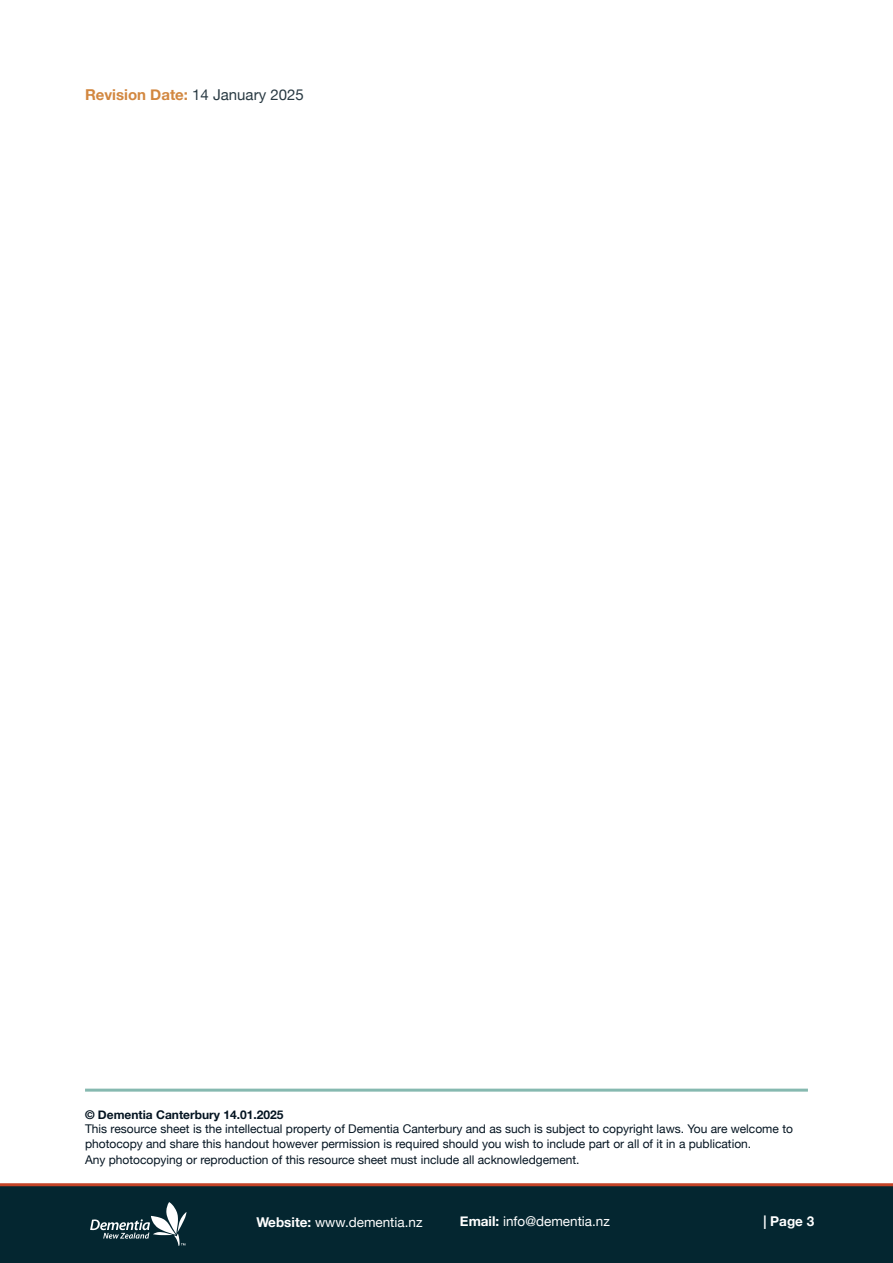
<style>
.page{position:relative;width:893px;height:1263px;background:#fff}
.page>*{position:absolute;margin:0;border:0;box-sizing:border-box;transform-origin:0 0}
.t1{font:700 15px "Helvetica Neue";color:#d28740}
.t2{font:13.5px "Helvetica Neue";color:#fff}
.t3{font:700 13.5px "Helvetica Neue";color:#fff}
.t4{font:12px/14.4px "Helvetica Neue";color:#041421}
.t5{font:700 12px "Helvetica Neue";color:#041421}
.s1{font-weight:400;color:#283942}
.s2{font-weight:700}
</style>
<div class="page">
<div style="left:0;top:1183px;width:893px;height:80px;background:#042630"></div>
<svg style="left:90px;top:1202px;width:96px;height:44px"></svg>
<hr style="left:85px;top:1088px;width:723px;height:3px;background:#86b9b0">
<p class="t1" style="left:85px;top:83px;width:220px">Revision Date: <span class="s1">14 January 2025</span></p>
<p class="t5" style="left:85px;top:1105px;width:200px">© Dementia Canterbury 14.01.2025</p>
<p class="t4" style="left:85px;top:1122px;width:709px">This resource sheet is the intellectual property of Dementia Canterbury and as such is subject to copyright laws. You are welcome to photocopy and share this handout however permission is required should you wish to include part or all of it in a publication.</p>
<p class="t4" style="left:85px;top:1153px;width:496px">Any photocopying or reproduction of this resource sheet must include all acknowledgement.</p>
<p class="t2" style="left:256px;top:1212px;width:168px"><span class="s2">Website:</span> www.dementia.nz</p>
<p class="t2" style="left:460px;top:1211px;width:152px"><span class="s2">Email:</span> info@dementia.nz</p>
<p class="t3" style="left:763px;top:1211px;width:52px">| Page 3</p>
</div>
